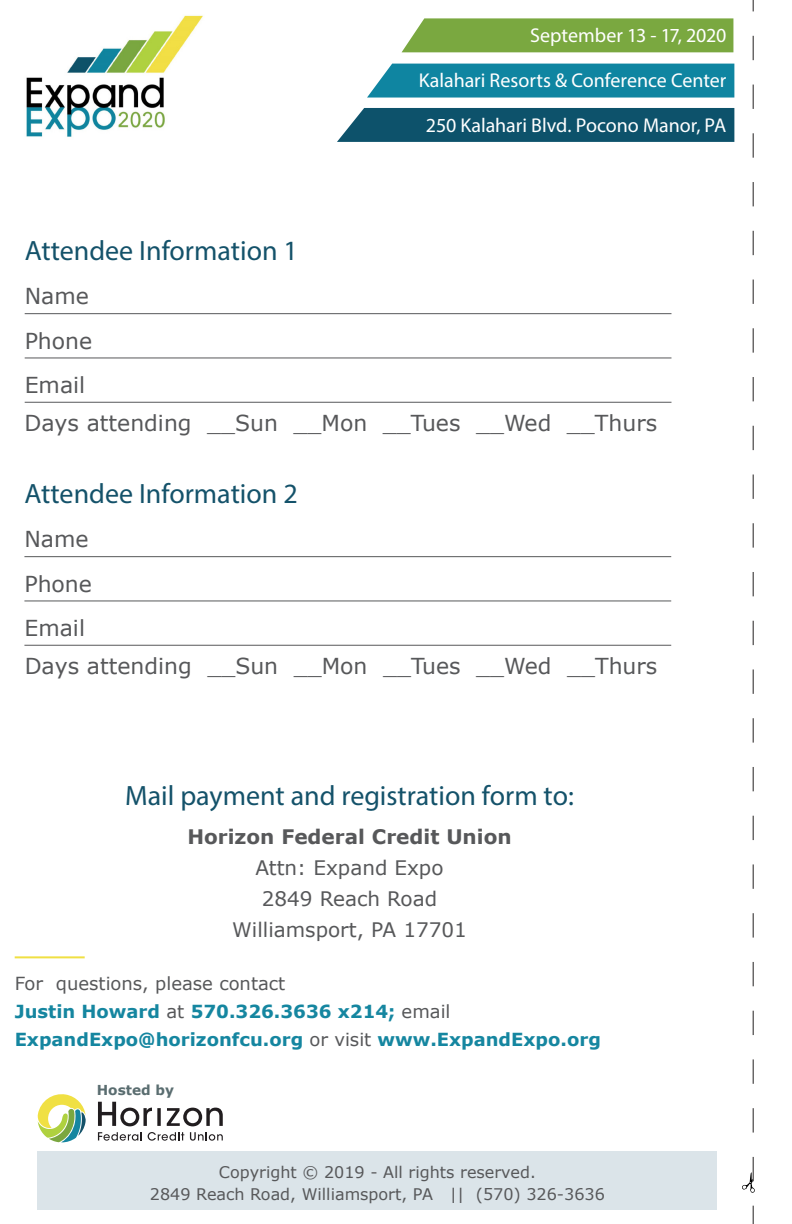
<style>
.page{position:relative;width:792px;height:1224px;background:#fff}
.page>*{position:absolute;margin:0;border:0;box-sizing:border-box;transform-origin:0 0}
.t1{font:28px "Myriad Pro";color:#14526a}
.t2{font:22px "Verdana";color:#57585a}
.t3{font:20px "Myriad Pro";letter-spacing:-.005em;color:#fff}
.t4{font:20px/31px "Verdana";color:#57585a;text-align:center}
.t5{font:700 20px "Verdana";color:#57585a}
.t6{font:700 18px/28px "Verdana";color:#1586a0}
.t7{font:16px/22px "Verdana";color:#57585a;text-align:center}
.t8{font:700 13.8px "Verdana";color:#5a6d70}
.s1{font-weight:400;color:#57585a}
</style>
<div class="page">
<hr style="left:25px;top:402px;width:646px;height:1px;background:#57585a">
<hr style="left:25px;top:358px;width:646px;height:1px;background:#57585a">
<hr style="left:25px;top:313px;width:646px;height:1px;background:#57585a">
<hr style="left:15px;top:956px;width:70px;height:2px;background:#f0e043">
<hr style="left:24px;top:645px;width:647px;height:1px;background:#57585a">
<hr style="left:24px;top:601px;width:647px;height:1px;background:#57585a">
<hr style="left:24px;top:556px;width:647px;height:1px;background:#57585a">
<div style="left:38px;top:1151px;width:679px;height:59px;background:#dbe4e9"></div>
<div style="left:402px;top:18px;width:331px;height:34px;background:#7aa840"></div>
<div style="left:367px;top:64px;width:367px;height:34px;background:#0f85a1"></div>
<div style="left:337px;top:108px;width:397px;height:34px;background:#0d526b"></div>
<img style="left:26px;top:15px;width:177px;height:122px">
<svg style="left:742px;top:0;width:12px;height:1224px"></svg>
<svg style="left:38px;top:1094px;width:48px;height:48px"></svg>
<svg style="left:98px;top:1102px;width:54px;height:24px"></svg>
<svg style="left:157px;top:1108px;width:4px;height:18px"></svg>
<svg style="left:167px;top:1108px;width:56px;height:18px"></svg>
<svg style="left:98px;top:1132px;width:44px;height:9px"></svg>
<svg style="left:148px;top:1132px;width:36px;height:9px"></svg>
<svg style="left:190px;top:1132px;width:33px;height:9px"></svg>
<p class="t3" style="left:530px;top:23px;width:198px">September 13 - 17, 2020</p>
<p class="t3" style="left:419px;top:68px;width:309px">Kalahari Resorts &amp; Conference Center</p>
<p class="t3" style="left:426px;top:113px;width:302px">250 Kalahari Blvd. Pocono Manor, PA</p>
<h3 class="t1" style="left:25px;top:233px;width:275px">Attendee Information 1</h3>
<p class="t2" style="left:25px;top:281px;width:66px">Name</p>
<p class="t2" style="left:25px;top:326px;width:69px">Phone</p>
<p class="t2" style="left:25px;top:370px;width:62px">Email</p>
<p class="t2" style="left:24px;top:408px;width:634px">Days attending __Sun __Mon __Tues __Wed __Thurs</p>
<h3 class="t1" style="left:24px;top:476px;width:275px">Attendee Information 2</h3>
<p class="t2" style="left:24px;top:524px;width:66px">Name</p>
<p class="t2" style="left:24px;top:569px;width:69px">Phone</p>
<p class="t2" style="left:24px;top:613px;width:62px">Email</p>
<p class="t2" style="left:25px;top:651px;width:634px">Days attending __Sun __Mon __Tues __Wed __Thurs</p>
<h3 class="t1" style="left:125px;top:778px;width:450px">Mail payment and registration form to:</h3>
<p class="t5" style="left:187px;top:823px;width:326px">Horizon Federal Credit Union</p>
<p class="t4" style="left:232px;top:852px;width:236px">Attn: Expand Expo<br>2849 Reach Road<br>Williamsport, PA 17701</p>
<p class="t6" style="left:15px;top:969px;width:588px"><span class="s1">For questions, please contact<br></span>Justin Howard <span class="s1">at</span> 570.326.3636 x214; <span class="s1">email<br></span>ExpandExpo@horizonfcu.org <span class="s1">or visit</span> www.ExpandExpo.org</p>
<p class="t8" style="left:97px;top:1080px;width:79px">Hosted by</p>
<p class="t7" style="left:150px;top:1161px;width:456px">Copyright © 2019 - All rights reserved.<br>2849 Reach Road, Williamsport, PA || (570) 326-3636</p>
</div>
